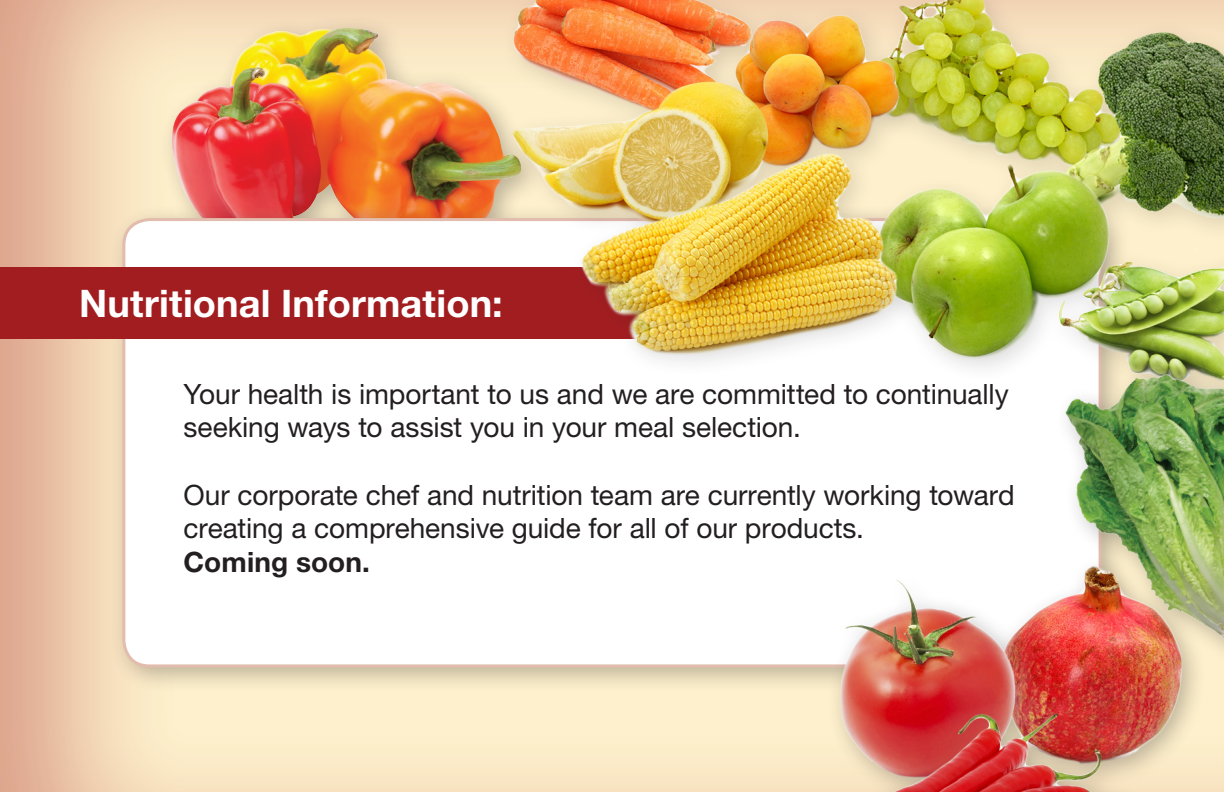
<style>
.page{position:relative;width:1224px;height:792px;background:#fff}
.page>*{position:absolute;margin:0;border:0;box-sizing:border-box;transform-origin:0 0}
.t1{font:700 38px "Helvetica Neue";letter-spacing:.005em;color:#fff}
.t2{font:28px/33.6px "Helvetica Neue";letter-spacing:-.005em;color:#231f20}
.t3{font:700 28px "Helvetica Neue";letter-spacing:.005em;color:#231f20}
</style>
<div class="page">
<div style="left:0;top:0;width:1224px;height:792px;background:#a21d20;opacity:.39"></div>
<div style="left:158px;top:15px;width:389px;height:256px;background:#231f20;opacity:.3"></div>
<img style="left:171px;top:28px;width:330px;height:176px">
<div style="left:108px;top:204px;width:1020px;height:490px;background:#231f20;opacity:.3"></div>
<div style="left:124px;top:220px;width:976px;height:446px;background:#fff;border-radius:26px"></div>
<img style="left:923px;top:0;width:301px;height:368px">
<img style="left:999px;top:300px;width:225px;height:411px">
<div style="left:0;top:267px;width:649px;height:72px;background:#a21d20"></div>
<div style="left:501px;top:0;width:422px;height:379px;background:#231f20;opacity:.15"></div>
<img style="left:507px;top:0;width:400px;height:356px">
<div style="left:827px;top:555px;width:380px;height:237px;background:#231f20;opacity:.3"></div>
<img style="left:837px;top:566px;width:346px;height:226px">
<p class="t1" style="left:79px;top:280px;width:425px">Nutritional Information:</p>
<p class="t2" style="left:184px;top:377px;width:827px">Your health is important to us and we are committed to continually seeking ways to assist you in your meal selection.</p>
<p class="t2" style="left:184px;top:477px;width:833px">Our corporate chef and nutrition team are currently working toward creating a comprehensive guide for all of our products.</p>
<p class="t3" style="left:184px;top:544px;width:188px">Coming soon.</p>
</div>
